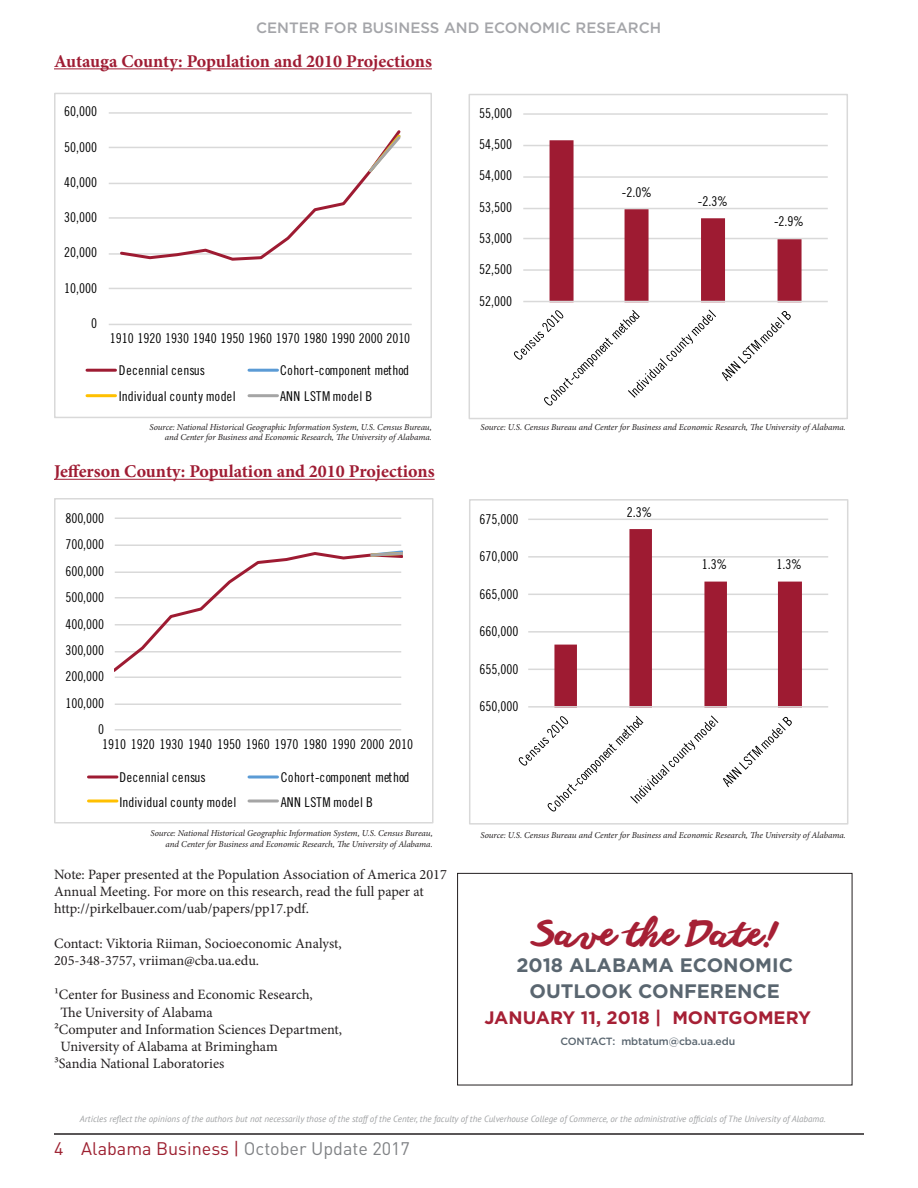
<style>
.page{position:relative;width:918px;height:1188px;background:#fff}
.page>*{position:absolute;margin:0;border:0;box-sizing:border-box;transform-origin:0 0}
.t1{font:36px "anothershabby";color:#a62035}
.t2{font:700 19.5px "Gotham HTF";color:#5a6670}
.t3{font:700 18px "Minion Pro";letter-spacing:-.005em;color:#9f1c33}
.t4{font:18px "DIN Pro";color:#9d2030}
.t5{font:700 18px "Gotham HTF";color:#a62035}
.t6{font:500 15px "Gotham HTF";color:#a4a5a9}
.Body_Copy{font:14.25px "Minion Pro";color:#231f20}
.t7{font:13.5px "Trade Gothic LT Std Cn 18";color:#000}
.t8{font:13.5px "Trade Gothic LT Std Cn 18";letter-spacing:.055em;color:#000}
.t9{font:500 10.5px "Gotham HTF";letter-spacing:-.01em;color:#5a6670}
.Body_Copy-2{font:italic 9px "Minion Pro";letter-spacing:-.01em;color:#231f20}
.t10{font:italic 9px "PT Sans";color:#9fa1a3}
.s1{color:#808285}
</style>
<div class="page">
<hr style="left:54px;top:68px;width:378px;height:1px;background:#9f1c33">
<hr style="left:54px;top:479px;width:381px;height:1px;background:#9f1c33">
<hr style="left:523px;top:269px;width:305px;height:2px;background:#d9d9d9">
<hr style="left:523px;top:238px;width:305px;height:1px;background:#d9d9d9">
<hr style="left:523px;top:208px;width:305px;height:1px;background:#d9d9d9">
<hr style="left:523px;top:176px;width:305px;height:2px;background:#d9d9d9">
<hr style="left:523px;top:145px;width:305px;height:1px;background:#d9d9d9">
<hr style="left:523px;top:113px;width:305px;height:2px;background:#d9d9d9">
<svg style="left:550px;top:140px;width:252px;height:161px"></svg>
<hr style="left:523px;top:301px;width:305px;height:1px;background:#d9d9d9">
<svg style="left:513px;top:310px;width:203px;height:96px"></svg>
<svg style="left:722px;top:311px;width:69px;height:70px"></svg>
<div style="left:469px;top:94px;width:379px;height:325px;border:2px solid #d9d9d9"></div>
<hr style="left:109px;top:288px;width:303px;height:1px;background:#d9d9d9">
<hr style="left:109px;top:253px;width:303px;height:2px;background:#d9d9d9">
<hr style="left:109px;top:217px;width:303px;height:2px;background:#d9d9d9">
<hr style="left:109px;top:183px;width:303px;height:1px;background:#d9d9d9">
<hr style="left:109px;top:147px;width:303px;height:1px;background:#d9d9d9">
<hr style="left:109px;top:112px;width:303px;height:2px;background:#d9d9d9">
<hr style="left:109px;top:324px;width:303px;height:1px;background:#d9d9d9">
<svg style="left:118px;top:130px;width:285px;height:131px"></svg>
<hr style="left:87px;top:369px;width:29px;height:3px;background:#9e1b32">
<hr style="left:249px;top:369px;width:29px;height:3px;background:#5b9bd5">
<hr style="left:87px;top:394px;width:29px;height:3px;background:#ffc000">
<hr style="left:249px;top:394px;width:29px;height:3px;background:#a5a5a5">
<div style="left:54px;top:93px;width:378px;height:325px;border:2px solid #d9d9d9"></div>
<hr style="left:54px;top:1133px;width:810px;height:2px;background:#231f20">
<div style="left:457px;top:873px;width:395px;height:212px;border:1px solid #231f20"></div>
<hr style="left:115px;top:704px;width:286px;height:1px;background:#d9d9d9">
<hr style="left:115px;top:676px;width:286px;height:2px;background:#d9d9d9">
<hr style="left:115px;top:544px;width:286px;height:2px;background:#d9d9d9">
<hr style="left:115px;top:518px;width:286px;height:1px;background:#d9d9d9">
<hr style="left:115px;top:729px;width:286px;height:1px;background:#d9d9d9">
<svg style="left:114px;top:550px;width:288px;height:122px"></svg>
<hr style="left:88px;top:776px;width:29px;height:2px;background:#9e1b32">
<hr style="left:249px;top:776px;width:29px;height:2px;background:#5b9bd5">
<hr style="left:88px;top:800px;width:29px;height:2px;background:#ffc000">
<hr style="left:249px;top:800px;width:29px;height:2px;background:#a5a5a5">
<div style="left:54px;top:498px;width:380px;height:326px;border:2px solid #d9d9d9"></div>
<hr style="left:528px;top:669px;width:300px;height:1px;background:#d9d9d9">
<hr style="left:528px;top:631px;width:300px;height:2px;background:#d9d9d9">
<hr style="left:528px;top:594px;width:300px;height:1px;background:#d9d9d9">
<hr style="left:528px;top:556px;width:300px;height:2px;background:#d9d9d9">
<hr style="left:528px;top:519px;width:300px;height:1px;background:#d9d9d9">
<svg style="left:554px;top:529px;width:248px;height:177px"></svg>
<hr style="left:528px;top:706px;width:300px;height:2px;background:#d9d9d9">
<svg style="left:518px;top:715px;width:274px;height:97px"></svg>
<div style="left:469px;top:499px;width:379px;height:326px;border:2px solid #d9d9d9"></div>
<p class="t6" style="left:256px;top:19px;width:407px">CENTER FOR BUSINESS AND ECONOMIC RESEARCH</p>
<p class="t3" style="left:54px;top:49px;width:379px">Autauga County: Population and 2010 Projections</p>
<p class="t7" style="left:64px;top:104px;width:34px">60,000</p>
<p class="t7" style="left:64px;top:139px;width:34px">50,000</p>
<p class="t7" style="left:64px;top:174px;width:34px">40,000</p>
<p class="t7" style="left:64px;top:209px;width:34px">30,000</p>
<p class="t7" style="left:64px;top:245px;width:34px">20,000</p>
<p class="t7" style="left:64px;top:280px;width:34px">10,000</p>
<p class="t7" style="left:91px;top:315px;width:7px">0</p>
<p class="t7" style="left:110px;top:330px;width:302px">1910 1920 1930 1940 1950 1960 1970 1980 1990 2000 2010</p>
<p class="t7" style="left:119px;top:362px;width:88px">Decennial census</p>
<p class="t7" style="left:280px;top:362px;width:130px">Cohort-component method</p>
<p class="t7" style="left:119px;top:388px;width:118px">Individual county model</p>
<p class="t8" style="left:280px;top:388px;width:94px">ANN LSTM model B</p>
<p class="Body_Copy-2" style="left:150px;top:421px;width:284px">Source: National Historical Geographic Information System, U.S. Census Bureau,</p>
<p class="Body_Copy-2" style="left:165px;top:431px;width:269px">and Center for Business and Economic Research, The University of Alabama.</p>
<p class="t3" style="left:54px;top:459px;width:382px">Jefferson County: Population and 2010 Projections</p>
<p class="t7" style="left:65px;top:510px;width:40px">800,000</p>
<p class="t7" style="left:65px;top:536px;width:40px">700,000</p>
<p class="t7" style="left:65px;top:563px;width:40px">600,000</p>
<p class="t7" style="left:65px;top:589px;width:40px">500,000</p>
<p class="t7" style="left:65px;top:616px;width:40px">400,000</p>
<p class="t7" style="left:65px;top:642px;width:40px">300,000</p>
<p class="t7" style="left:65px;top:669px;width:40px">200,000</p>
<p class="t7" style="left:65px;top:695px;width:40px">100,000</p>
<p class="t7" style="left:98px;top:722px;width:7px">0</p>
<p class="t7" style="left:102px;top:736px;width:313px">1910 1920 1930 1940 1950 1960 1970 1980 1990 2000 2010</p>
<p class="t7" style="left:119px;top:769px;width:88px">Decennial census</p>
<p class="t7" style="left:281px;top:769px;width:130px">Cohort-component method</p>
<p class="t7" style="left:119px;top:794px;width:118px">Individual county model</p>
<p class="t8" style="left:281px;top:794px;width:94px">ANN LSTM model B</p>
<p class="Body_Copy-2" style="left:150px;top:827px;width:284px">Source: National Historical Geographic Information System, U.S. Census Bureau,</p>
<p class="Body_Copy-2" style="left:166px;top:838px;width:269px">and Center for Business and Economic Research, The University of Alabama.</p>
<p class="Body_Copy" style="left:54px;top:864px;width:394px">Note: Paper presented at the Population Association of America 2017</p>
<p class="Body_Copy" style="left:54px;top:882px;width:371px">Annual Meeting. For more on this research, read the full paper at</p>
<p class="Body_Copy" style="left:54px;top:899px;width:257px">http://pirkelbauer.com/uab/papers/pp17.pdf.</p>
<p class="Body_Copy" style="left:54px;top:933px;width:289px">Contact: Viktoria Riiman, Socioeconomic Analyst,</p>
<p class="Body_Copy" style="left:54px;top:951px;width:207px">205-348-3757, vriiman@cba.ua.edu.</p>
<p class="Body_Copy" style="left:54px;top:985px;width:260px">1Center for Business and Economic Research,</p>
<p class="Body_Copy" style="left:60px;top:1002px;width:154px">The University of Alabama</p>
<p class="Body_Copy" style="left:54px;top:1020px;width:290px">2Computer and Information Sciences Department,</p>
<p class="Body_Copy" style="left:60px;top:1037px;width:219px">University of Alabama at Brimingham</p>
<p class="Body_Copy" style="left:54px;top:1054px;width:172px">3Sandia National Laboratories</p>
<p class="t7" style="left:479px;top:105px;width:34px">55,000</p>
<p class="t7" style="left:479px;top:136px;width:34px">54,500</p>
<p class="t7" style="left:479px;top:168px;width:34px">54,000</p>
<p class="t7" style="left:479px;top:199px;width:34px">53,500</p>
<p class="t7" style="left:479px;top:230px;width:34px">53,000</p>
<p class="t7" style="left:479px;top:261px;width:34px">52,500</p>
<p class="t7" style="left:479px;top:293px;width:34px">52,000</p>
<p class="t7" style="left:622px;top:185px;width:31px">-2.0%</p>
<p class="t7" style="left:698px;top:193px;width:31px">-2.3%</p>
<p class="t7" style="left:774px;top:213px;width:31px">-2.9%</p>
<p class="Body_Copy-2" style="left:481px;top:421px;width:367px">Source: U.S. Census Bureau and Center for Business and Economic Research, The University of Alabama.</p>
<p class="t7" style="left:480px;top:511px;width:40px">675,000</p>
<p class="t7" style="left:480px;top:549px;width:40px">670,000</p>
<p class="t7" style="left:480px;top:586px;width:40px">665,000</p>
<p class="t7" style="left:480px;top:624px;width:40px">660,000</p>
<p class="t7" style="left:480px;top:661px;width:40px">655,000</p>
<p class="t7" style="left:480px;top:699px;width:40px">650,000</p>
<p class="t7" style="left:627px;top:504px;width:27px">2.3%</p>
<p class="t7" style="left:702px;top:556px;width:27px">1.3%</p>
<p class="t7" style="left:776px;top:556px;width:27px">1.3%</p>
<p class="Body_Copy-2" style="left:481px;top:829px;width:367px">Source: U.S. Census Bureau and Center for Business and Economic Research, The University of Alabama.</p>
<p class="t1" style="left:532px;top:913px;width:248px">Save the Date!</p>
<p class="t2" style="left:516px;top:954px;width:278px">2018 ALABAMA ECONOMIC</p>
<p class="t2" style="left:530px;top:979px;width:252px">OUTLOOK CONFERENCE</p>
<p class="t5" style="left:485px;top:1007px;width:328px">JANUARY 11, 2018 | MONTGOMERY</p>
<p class="t9" style="left:560px;top:1035px;width:176px">CONTACT: mbtatum@cba.ua.edu</p>
<p class="t10" style="left:80px;top:1113px;width:747px">Articles reflect the opinions of the authors but not necessarily those of the staff of the Center, the faculty of the Culverhouse College of Commerce, or the administrative officials of The University of Alabama.</p>
<p class="t4" style="left:54px;top:1136px;width:357px">4 Alabama Business | <span class="s1">October Update 2017</span></p>
</div>
